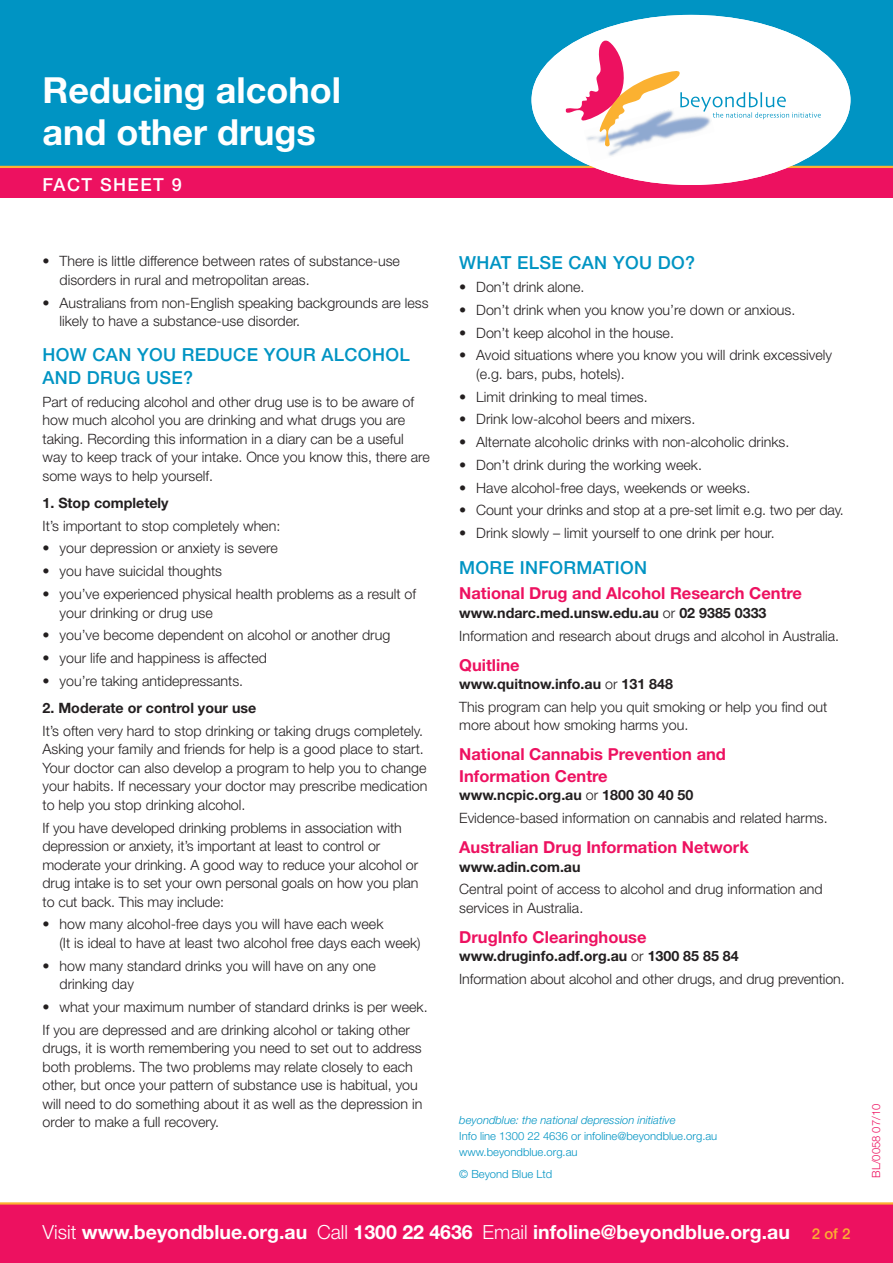
<style>
.page{position:relative;width:893px;height:1263px;background:#fff}
.page>*{position:absolute;margin:0;border:0;box-sizing:border-box;transform-origin:0 0}
.t1{font:700 36px/42px "Helvetica Neue";color:#fff}
.t2{font:700 19.5px "Helvetica Neue";color:#fff}
.t3{font:500 18px/22.5px "Helvetica Neue";letter-spacing:.02em;color:#0094c3}
.t4{font:500 18px "Helvetica Neue";letter-spacing:.08em;color:#fff}
.t5{font:700 16.5px/21.5px "Helvetica Neue";color:#ed1160}
.t6{font:300 14.25px/18.5px "Helvetica Neue";color:#231f20}
.t7{font:700 14.25px "Helvetica Neue";color:#231f20}
.t8{font:300 11.25px/15.8px "Helvetica Neue";color:#0094c3}
.t9{font:italic 300 11.25px "Helvetica Neue";color:#0094c3}
.t10{font:300 11.25px "Helvetica Neue";color:#ed1160}
.s1{font-weight:700}
.s2{font-weight:300}
.s3{font-weight:500;font-size:15px;color:#fbb131}
</style>
<div class="page">
<div style="left:0;top:0;width:893px;height:167px;background:#0094c3"></div>
<div style="left:0;top:167px;width:893px;height:31px;background:#ed1160"></div>
<hr style="left:0;top:166px;width:893px;height:2px;background:#fbb131">
<div style="left:531px;top:15px;width:319px;height:170px;background:#fff;border-radius:50%"></div>
<svg style="left:566px;top:40px;width:255px;height:107px"></svg>
<div style="left:0;top:1203px;width:893px;height:60px;background:#ed1160"></div>
<hr style="left:0;top:1202px;width:893px;height:2px;background:#fbb131">
<h1 class="t1" style="left:43px;top:68px;width:300px">Reducing alcohol and other drugs</h1>
<p class="t4" style="left:43px;top:173px;width:141px">FACT SHEET 9</p>
<p class="t6" style="left:60px;top:252px;width:342px;text-indent:-17px">• There is little difference between rates of substance-use disorders in rural and metropolitan areas.</p>
<p class="t6" style="left:60px;top:293px;width:370px;text-indent:-17px">• Australians from non-English speaking backgrounds are less likely to have a substance-use disorder.</p>
<p class="t3" style="left:43px;top:344px;width:369px">HOW CAN YOU REDUCE YOUR ALCOHOL<br>AND DRUG USE?</p>
<p class="t6" style="left:43px;top:392px;width:389px">Part of reducing alcohol and other drug use is to be aware of how much alcohol you are drinking and what drugs you are taking. Recording this information in a diary can be a useful way to keep track of your intake. Once you know this, there are some ways to help yourself.</p>
<p class="t7" style="left:43px;top:494px;width:128px">1. Stop completely</p>
<p class="t6" style="left:43px;top:516px;width:239px">It’s important to stop completely when:</p>
<p class="t6" style="left:43px;top:539px;width:237px">• your depression or anxiety is severe</p>
<p class="t6" style="left:43px;top:562px;width:181px">• you have suicidal thoughts</p>
<p class="t6" style="left:60px;top:584px;width:358px;text-indent:-17px">• you’ve experienced physical health problems as a result of your drinking or drug use</p>
<p class="t6" style="left:43px;top:626px;width:349px">• you’ve become dependent on alcohol or another drug</p>
<p class="t6" style="left:43px;top:648px;width:226px">• your life and happiness is affected</p>
<p class="t6" style="left:43px;top:671px;width:202px">• you’re taking antidepressants.</p>
<p class="t7" style="left:43px;top:699px;width:215px">2. Moderate or control your use</p>
<p class="t6" style="left:43px;top:721px;width:386px">It’s often very hard to stop drinking or taking drugs completely.<br>Asking your family and friends for help is a good place to start.<br>Your doctor can also develop a program to help you to change your habits. If necessary your doctor may prescribe medication to help you stop drinking alcohol.</p>
<p class="t6" style="left:43px;top:818px;width:377px">If you have developed drinking problems in association with depression or anxiety, it’s important at least to control or moderate your drinking. A good way to reduce your alcohol or drug intake is to set your own personal goals on how you plan to cut back. This may include:</p>
<p class="t6" style="left:60px;top:915px;width:363px;text-indent:-17px">• how many alcohol-free days you will have each week<br>(It is ideal to have at least two alcohol free days each week)</p>
<p class="t6" style="left:60px;top:956px;width:318px;text-indent:-17px">• how many standard drinks you will have on any one drinking day</p>
<p class="t6" style="left:43px;top:995px;width:387px;line-height:22.8px">• what your maximum number of standard drinks is per week.<br>If you are depressed and are drinking alcohol or taking other</p>
<p class="t6" style="left:43px;top:1039px;width:381px">drugs, it is worth remembering you need to set out to address both problems. The two problems may relate closely to each other, but once your pattern of substance use is habitual, you will need to do something about it as well as the depression in order to make a full recovery.</p>
<p class="t3" style="left:459px;top:251px;width:237px">WHAT ELSE CAN YOU DO?</p>
<p class="t6" style="left:459px;top:277px;width:127px">• Don’t drink alone.</p>
<p class="t6" style="left:459px;top:300px;width:338px">• Don’t drink when you know you’re down or anxious.</p>
<p class="t6" style="left:459px;top:323px;width:216px">• Don’t keep alcohol in the house.</p>
<p class="t6" style="left:476px;top:346px;width:357px;text-indent:-17px">• Avoid situations where you know you will drink excessively (e.g. bars, pubs, hotels).</p>
<p class="t6" style="left:459px;top:387px;width:190px">• Limit drinking to meal times.</p>
<p class="t6" style="left:459px;top:410px;width:238px">• Drink low-alcohol beers and mixers.</p>
<p class="t6" style="left:459px;top:432px;width:332px">• Alternate alcoholic drinks with non-alcoholic drinks.</p>
<p class="t6" style="left:459px;top:455px;width:244px">• Don’t drink during the working week.</p>
<p class="t6" style="left:459px;top:478px;width:293px">• Have alcohol-free days, weekends or weeks.</p>
<p class="t6" style="left:459px;top:501px;width:386px">• Count your drinks and stop at a pre-set limit e.g. two per day.</p>
<p class="t6" style="left:459px;top:524px;width:317px">• Drink slowly – limit yourself to one drink per hour.</p>
<p class="t3" style="left:459px;top:556px;width:189px">MORE INFORMATION</p>
<p class="t5" style="left:459px;top:582px;width:344px">National Drug and Alcohol Research Centre</p>
<p class="t6" style="left:459px;top:601px;width:381px;line-height:22.8px"><span class="s1">www.ndarc.med.unsw.edu.au</span> or <span class="s1">02 9385 0333<br></span>Information and research about drugs and alcohol in Australia.</p>
<p class="t5" style="left:459px;top:653px;width:62px">Quitline</p>
<p class="t6" style="left:459px;top:672px;width:370px;line-height:22.8px"><span class="s1">www.quitnow.info.au</span> or <span class="s1">131 848<br></span>This program can help you quit smoking or help you find out</p>
<p class="t6" style="left:459px;top:716px;width:231px">more about how smoking harms you.</p>
<p class="t5" style="left:459px;top:743px;width:268px">National Cannabis Prevention and<br>Information Centre</p>
<p class="t6" style="left:459px;top:783px;width:370px;line-height:22.8px"><span class="s1">www.ncpic.org.au</span> or <span class="s1">1800 30 40 50<br></span>Evidence-based information on cannabis and related harms.</p>
<p class="t5" style="left:459px;top:836px;width:291px">Australian Drug Information Network</p>
<p class="t7" style="left:459px;top:858px;width:123px">www.adin.com.au</p>
<p class="t6" style="left:459px;top:880px;width:365px">Central point of access to alcohol and drug information and services in Australia.</p>
<p class="t5" style="left:459px;top:926px;width:189px">DrugInfo Clearinghouse</p>
<p class="t6" style="left:459px;top:944px;width:387px;line-height:22.8px"><span class="s1">www.druginfo.adf.org.au</span> or <span class="s1">1300 85 85 84<br></span>Information about alcohol and other drugs, and drug prevention.</p>
<p class="t9" style="left:459px;top:1113px;width:218px">beyondblue: the national depression initiative</p>
<p class="t8" style="left:459px;top:1128px;width:260px">Info line 1300 22 4636 or infoline@beyondblue.org.au www.beyondblue.org.au</p>
<p class="t8" style="left:459px;top:1166px;width:94px">© Beyond Blue Ltd</p>
<h2 class="t2" style="left:43px;top:1220px;width:809px"><span class="s2">Visit</span> www.beyondblue.org.au <span class="s2">Call</span> 1300 22 4636 <span class="s2">Email</span> infoline@beyondblue.org.au <span class="s3">2 of 2</span></h2>
<p class="t10" style="left:869px;top:1178px;width:76px;rotate:-90deg">BL/0058 07/10</p>
</div>
